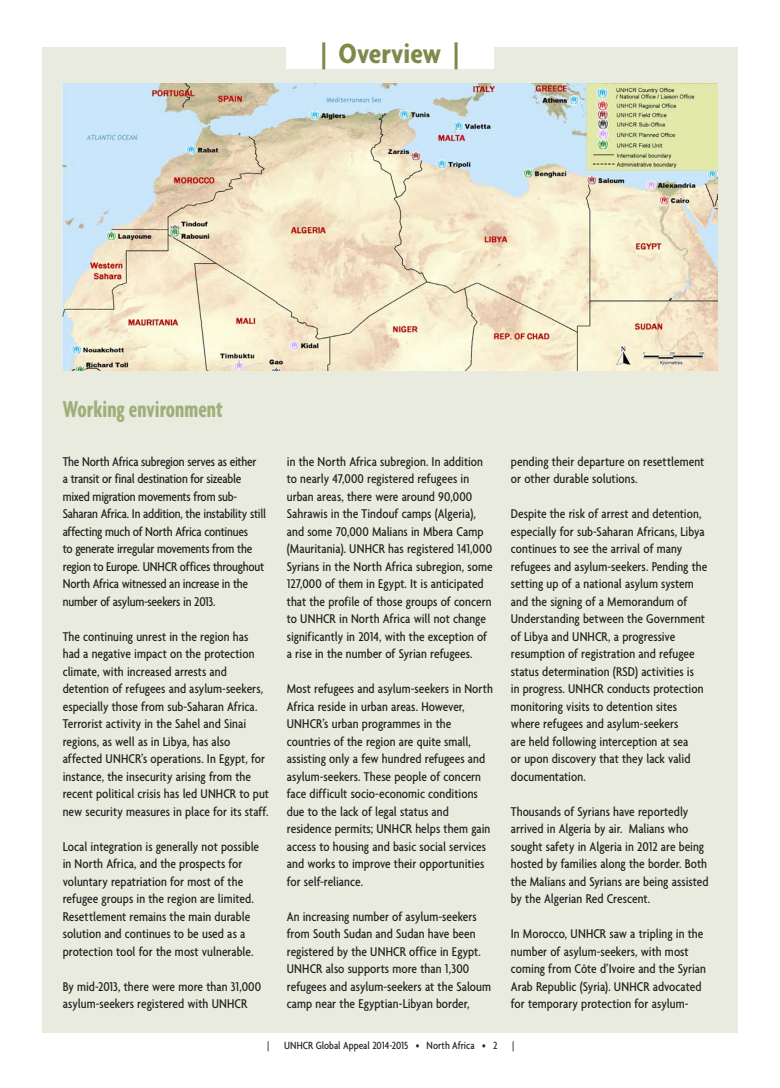
<style>
.page{position:relative;width:780px;height:1088px;background:#fff}
.page>*{position:absolute;margin:0;border:0;box-sizing:border-box;transform-origin:0 0}
.t1{font:700 condensed 30px "Agenda";color:#7e894a}
.t2{font:700 extra-condensed 25px "Agenda";color:#9fae7a}
.t3{font:500 condensed 13.75px/17.5px "Agenda";color:#231f20}
.t4{font:500 condensed 13.75px/17.5px "Agenda";letter-spacing:-.02em;color:#231f20}
.t5{font:500 condensed 11.25px "Agenda";letter-spacing:-.005em;color:#231f20}
</style>
<div class="page">
<div style="left:42px;top:47px;width:695px;height:985px;background:#e8ebdd"></div>
<div style="left:286px;top:37px;width:208px;height:32px;background:#fff"></div>
<img style="left:63px;top:84px;width:654px;height:287px">
<h1 class="t1" style="left:321px;top:35px;width:140px">| Overview |</h1>
<h2 class="t2" style="left:63px;top:395px;width:161px">Working environment</h2>
<p class="t4" style="left:63px;top:452px;width:205px">The North Africa subregion serves as either<br>a transit or final destination for sizeable mixed migration movements from sub-Saharan Africa. In addition, the instability still affecting much of North Africa continues<br>to generate irregular movements from the region to Europe. UNHCR offices throughout North Africa witnessed an increase in the number of asylum-seekers in 2013.</p>
<p class="t3" style="left:63px;top:627px;width:208px">The continuing unrest in the region has had a negative impact on the protection climate, with increased arrests and detention of refugees and asylum-seekers, especially those from sub-Saharan Africa.<br>Terrorist activity in the Sahel and Sinai regions, as well as in Libya, has also affected UNHCR’s operations. In Egypt, for instance, the insecurity arising from the recent political crisis has led UNHCR to put new security measures in place for its staff.</p>
<p class="t3" style="left:63px;top:837px;width:198px">Local integration is generally not possible in North Africa, and the prospects for voluntary repatriation for most of the refugee groups in the region are limited.<br>Resettlement remains the main durable solution and continues to be used as a protection tool for the most vulnerable.</p>
<p class="t3" style="left:63px;top:977px;width:200px">By mid-2013, there were more than 31,000 asylum-seekers registered with UNHCR</p>
<p class="t3" style="left:287px;top:452px;width:207px">in the North Africa subregion. In addition to nearly 47,000 registered refugees in urban areas, there were around 90,000<br>Sahrawis in the Tindouf camps (Algeria), and some 70,000 Malians in Mbera Camp (Mauritania). UNHCR has registered 141,000<br>Syrians in the North Africa subregion, some 127,000 of them in Egypt. It is anticipated that the profile of those groups of concern to UNHCR in North Africa will not change significantly in 2014, with the exception of a rise in the number of Syrian refugees.</p>
<p class="t3" style="left:287px;top:680px;width:207px">Most refugees and asylum-seekers in North Africa reside in urban areas. However, UNHCR’s urban programmes in the countries of the region are quite small, assisting only a few hundred refugees and asylum-seekers. These people of concern face difficult socio-economic conditions due to the lack of legal status and residence permits; UNHCR helps them gain access to housing and basic social services and works to improve their opportunities for self-reliance.</p>
<p class="t3" style="left:287px;top:907px;width:206px">An increasing number of asylum-seekers from South Sudan and Sudan have been registered by the UNHCR office in Egypt.<br>UNHCR also supports more than 1,300 refugees and asylum-seekers at the Saloum camp near the Egyptian-Libyan border,</p>
<p class="t3" style="left:511px;top:452px;width:195px">pending their departure on resettlement or other durable solutions.</p>
<p class="t3" style="left:511px;top:505px;width:198px">Despite the risk of arrest and detention, especially for sub-Saharan Africans, Libya continues to see the arrival of many refugees and asylum-seekers. Pending the setting up of a national asylum system and the signing of a Memorandum of Understanding between the Government of Libya and UNHCR, a progressive resumption of registration and refugee status determination (RSD) activities is<br>in progress. UNHCR conducts protection monitoring visits to detention sites where refugees and asylum-seekers<br>are held following interception at sea<br>or upon discovery that they lack valid documentation.</p>
<p class="t3" style="left:511px;top:802px;width:199px">Thousands of Syrians have reportedly arrived in Algeria by air. Malians who sought safety in Algeria in 2012 are being hosted by families along the border. Both the Malians and Syrians are being assisted by the Algerian Red Crescent.</p>
<p class="t3" style="left:511px;top:925px;width:197px">In Morocco, UNHCR saw a tripling in the number of asylum-seekers, with most coming from Côte d’Ivoire and the Syrian Arab Republic (Syria). UNHCR advocated for temporary protection for asylum-</p>
<p class="t5" style="left:267px;top:1039px;width:4px">|</p>
<p class="t5" style="left:284px;top:1039px;width:215px">UNHCR Global Appeal 2014-2015 • North Africa • 2</p>
<p class="t5" style="left:512px;top:1039px;width:4px">|</p>
</div>
